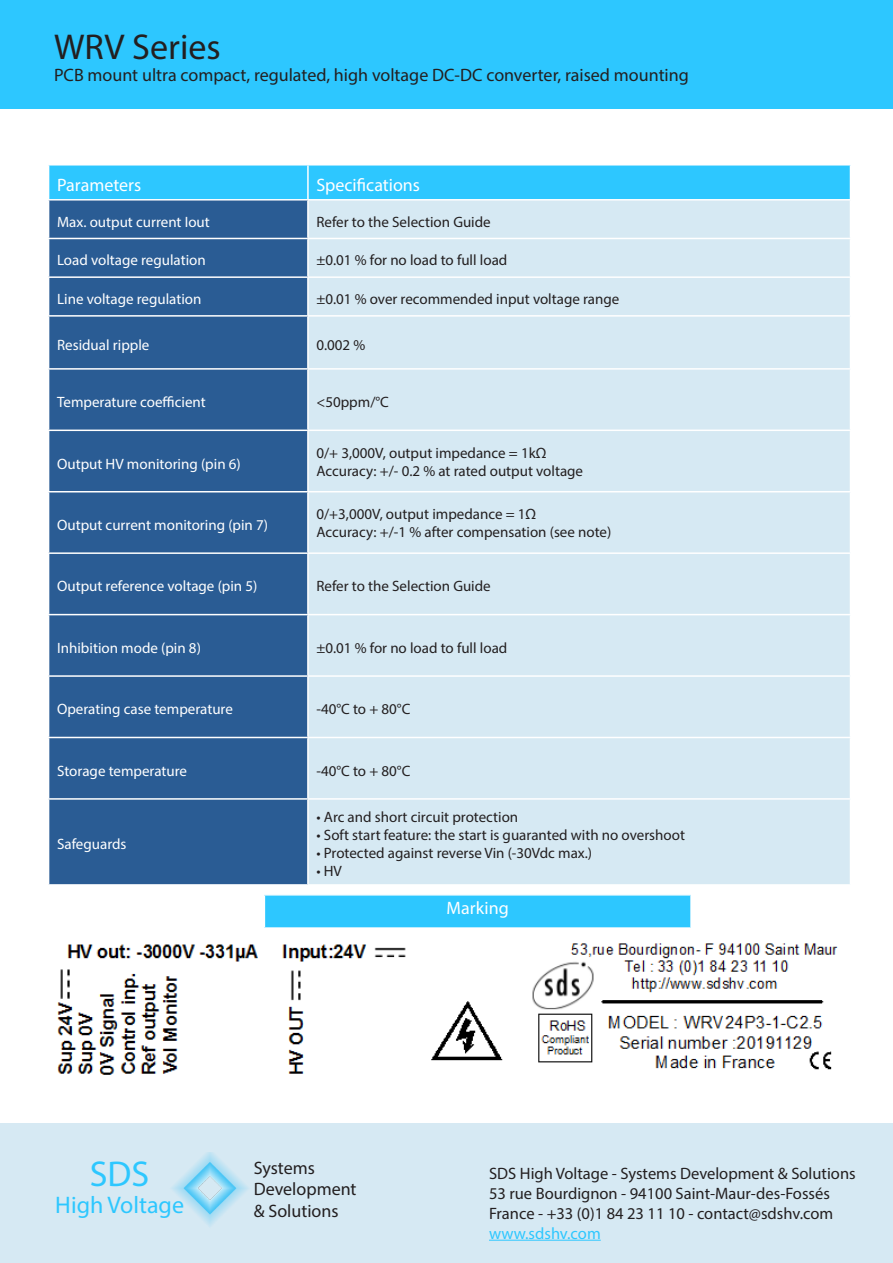
<style>
.page{position:relative;width:893px;height:1263px;background:#fff}
.page>*{position:absolute;margin:0;border:0;box-sizing:border-box;transform-origin:0 0}
.t1{font:36px "Myriad Pro";color:#231f20}
.t2{font:36px "Myriad Pro";color:#2dc7ff}
.t3{font:24px "Myriad Pro";color:#2dc7ff}
.t4{font:18px "Myriad Pro";color:#231f20}
.t5{font:18px "Myriad Pro";color:#fff}
.t6{font:16.5px "Myriad Pro";color:#231f20}
.t7{font:16.5px "Myriad Pro";color:#2dc7ff}
.t8{font:15px "Myriad Pro";color:#231f20}
.t9{font:15px "Myriad Pro";color:#fff}
</style>
<div class="page">
<div style="left:0;top:1123px;width:893px;height:140px;background:#d6e9f3"></div>
<img style="left:172px;top:1152px;width:76px;height:74px">
<hr style="left:489px;top:1240px;width:112px;height:1px;background:#2dc7ff">
<div style="left:49px;top:166px;width:801px;height:33px;background:#2dc7ff"></div>
<div style="left:49px;top:201px;width:258px;height:683px;background:#2a5c94"></div>
<div style="left:309px;top:201px;width:541px;height:683px;background:#d6e9f3"></div>
<hr style="left:307px;top:166px;width:2px;height:33px;background:#fff">
<hr style="left:48px;top:238px;width:260px;height:1px;background:#fff">
<hr style="left:308px;top:238px;width:543px;height:1px;background:#fff">
<hr style="left:48px;top:276px;width:260px;height:2px;background:#fff">
<hr style="left:308px;top:276px;width:543px;height:2px;background:#fff">
<hr style="left:48px;top:315px;width:260px;height:2px;background:#fff">
<hr style="left:308px;top:315px;width:543px;height:2px;background:#fff">
<hr style="left:48px;top:368px;width:260px;height:2px;background:#fff">
<hr style="left:308px;top:368px;width:543px;height:2px;background:#fff">
<hr style="left:48px;top:430px;width:260px;height:1px;background:#fff">
<hr style="left:308px;top:430px;width:543px;height:1px;background:#fff">
<hr style="left:48px;top:491px;width:260px;height:1px;background:#fff">
<hr style="left:308px;top:491px;width:543px;height:1px;background:#fff">
<hr style="left:48px;top:552px;width:260px;height:2px;background:#fff">
<hr style="left:308px;top:552px;width:543px;height:2px;background:#fff">
<hr style="left:48px;top:614px;width:260px;height:1px;background:#fff">
<hr style="left:308px;top:614px;width:543px;height:1px;background:#fff">
<hr style="left:48px;top:675px;width:260px;height:2px;background:#fff">
<hr style="left:308px;top:675px;width:543px;height:2px;background:#fff">
<hr style="left:48px;top:737px;width:260px;height:1px;background:#fff">
<hr style="left:308px;top:737px;width:543px;height:1px;background:#fff">
<hr style="left:48px;top:798px;width:260px;height:2px;background:#fff">
<hr style="left:308px;top:798px;width:543px;height:2px;background:#fff">
<div style="left:0;top:0;width:893px;height:108px;background:#2dc7ff"></div>
<div style="left:264px;top:895px;width:427px;height:33px;background:#2dc7ff"></div>
<hr style="left:264px;top:895px;width:1px;height:32px;background:#fff">
<hr style="left:690px;top:895px;width:2px;height:32px;background:#fff">
<hr style="left:264px;top:927px;width:428px;height:2px;background:#fff">
<img style="left:57px;top:943px;width:781px;height:132px">
<p class="t1" style="left:54px;top:25px;width:168px">WRV Series</p>
<p class="t4" style="left:54px;top:63px;width:636px">PCB mount ultra compact, regulated, high voltage DC-DC converter, raised mounting</p>
<p class="t5" style="left:57px;top:174px;width:86px">Parameters</p>
<p class="t5" style="left:316px;top:174px;width:105px">Specifications</p>
<p class="t9" style="left:57px;top:212px;width:154px">Max. output current Iout</p>
<p class="t8" style="left:316px;top:212px;width:176px">Refer to the Selection Guide</p>
<p class="t9" style="left:57px;top:251px;width:150px">Load voltage regulation</p>
<p class="t8" style="left:316px;top:251px;width:192px">±0.01 % for no load to full load</p>
<p class="t9" style="left:57px;top:290px;width:146px">Line voltage regulation</p>
<p class="t8" style="left:316px;top:290px;width:304px">±0.01 % over recommended input voltage range</p>
<p class="t9" style="left:57px;top:336px;width:94px">Residual ripple</p>
<p class="t8" style="left:316px;top:336px;width:50px">0.002 %</p>
<p class="t9" style="left:57px;top:393px;width:150px">Temperature coefficient</p>
<p class="t8" style="left:316px;top:393px;width:74px">&lt;50ppm/°C</p>
<p class="t9" style="left:57px;top:454px;width:185px">Output HV monitoring (pin 6)</p>
<p class="t9" style="left:57px;top:516px;width:213px">Output current monitoring (pin 7)</p>
<p class="t8" style="left:316px;top:443px;width:231px">0/+ 3,000V, output impedance = 1kΩ</p>
<p class="t8" style="left:316px;top:461px;width:268px">Accuracy: +/- 0.2 % at rated output voltage</p>
<p class="t8" style="left:316px;top:505px;width:221px">0/+3,000V, output impedance = 1Ω</p>
<p class="t8" style="left:316px;top:523px;width:296px">Accuracy: +/-1 % after compensation (see note)</p>
<p class="t9" style="left:57px;top:577px;width:202px">Output reference voltage (pin 5)</p>
<p class="t8" style="left:316px;top:577px;width:176px">Refer to the Selection Guide</p>
<p class="t9" style="left:57px;top:638px;width:145px">Inhibition mode (pin 8)</p>
<p class="t8" style="left:316px;top:638px;width:192px">±0.01 % for no load to full load</p>
<p class="t9" style="left:57px;top:700px;width:177px">Operating case temperature</p>
<p class="t8" style="left:316px;top:700px;width:95px">-40°C to + 80°C</p>
<p class="t9" style="left:57px;top:761px;width:132px">Storage temperature</p>
<p class="t8" style="left:316px;top:761px;width:95px">-40°C to + 80°C</p>
<p class="t9" style="left:57px;top:835px;width:71px">Safeguards</p>
<p class="t8" style="left:316px;top:808px;width:203px">• Arc and short circuit protection</p>
<p class="t8" style="left:316px;top:826px;width:370px">• Soft start feature: the start is guaranted with no overshoot</p>
<p class="t8" style="left:316px;top:844px;width:277px">• Protected against reverse Vin (-30Vdc max.)</p>
<p class="t8" style="left:316px;top:862px;width:27px">•HV</p>
<p class="t5" style="left:447px;top:897px;width:64px">Marking</p>
<p class="t2" style="left:90px;top:1152px;width:61px">SDS</p>
<p class="t3" style="left:55px;top:1190px;width:130px">High Voltage</p>
<p class="t4" style="left:254px;top:1156px;width:63px">Systems</p>
<p class="t4" style="left:254px;top:1178px;width:104px">Development</p>
<p class="t4" style="left:254px;top:1200px;width:86px">&amp; Solutions</p>
<p class="t6" style="left:489px;top:1163px;width:368px">SDS High Voltage - Systems Development &amp; Solutions</p>
<p class="t6" style="left:489px;top:1183px;width:342px">53 rue Bourdignon - 94100 Saint-Maur-des-Fossés</p>
<p class="t6" style="left:489px;top:1203px;width:346px">France - +33 (0)1 84 23 11 10 - contact@sdshv.com</p>
<p class="t7" style="left:489px;top:1223px;width:113px">www.sdshv.com</p>
</div>
